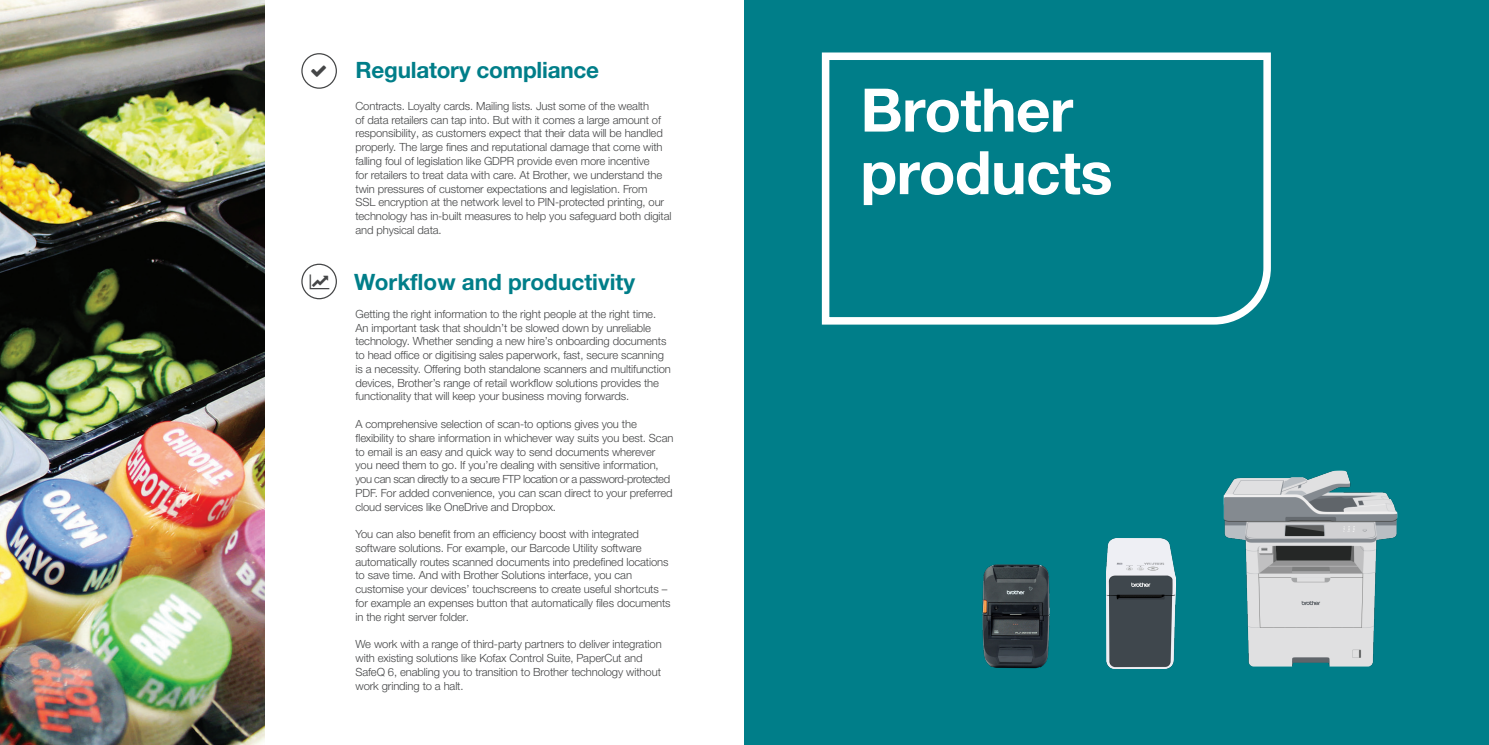
<style>
.page{position:relative;width:1489px;height:745px;background:#fff}
.page>*{position:absolute;margin:0;border:0;box-sizing:border-box;transform-origin:0 0}
.t1{font:700 60px/62.5px "Helvetica Neue LTW1 G";letter-spacing:-.01em;color:#fff}
.t2{font:700 22.5px "Helvetica Neue LTW1 G";letter-spacing:-.01em;color:#007e89}
.t3{font:300 11.25px/13.8px "Helvetica Neue LTW1 G";letter-spacing:-.01em;color:#454647}
</style>
<div class="page">
<img style="left:0;top:0;width:264px;height:744px">
<div style="left:744px;top:0;width:744px;height:744px;background:#007e89"></div>
<img style="left:1106px;top:538px;width:69px;height:130px">
<img style="left:1223px;top:470px;width:175px;height:197px">
<img style="left:982px;top:564px;width:68px;height:104px">
<div style="left:301px;top:263px;width:36px;height:36px;border:1px solid #454647;border-radius:50%"></div>
<div style="left:301px;top:53px;width:36px;height:36px;border:1px solid #454647;border-radius:50%"></div>
<svg style="left:821px;top:52px;width:450px;height:273px"></svg>
<p class="t2" style="left:355px;top:56px;width:245px">Regulatory compliance</p>
<p class="t3" style="left:355px;top:99px;width:318px">Contracts. Loyalty cards. Mailing lists. Just some of the wealth<br>of data retailers can tap into. But with it comes a large amount of responsibility, as customers expect that their data will be handled properly. The large fines and reputational damage that come with falling foul of legislation like GDPR provide even more incentive<br>for retailers to treat data with care. At Brother, we understand the twin pressures of customer expectations and legislation. From<br>SSL encryption at the network level to PIN-protected printing, our technology has in-built measures to help you safeguard both digital and physical data.</p>
<p class="t2" style="left:354px;top:267px;width:282px">Workflow and productivity</p>
<p class="t3" style="left:355px;top:307px;width:317px">Getting the right information to the right people at the right time.<br>An important task that shouldn’t be slowed down by unreliable technology. Whether sending a new hire’s onboarding documents to head office or digitising sales paperwork, fast, secure scanning is a necessity. Offering both standalone scanners and multifunction devices, Brother’s range of retail workflow solutions provides the functionality that will keep your business moving forwards.</p>
<p class="t3" style="left:355px;top:417px;width:319px">A comprehensive selection of scan-to options gives you the flexibility to share information in whichever way suits you best. Scan to email is an easy and quick way to send documents wherever you need them to go. If you’re dealing with sensitive information, you can scan directly to a secure FTP location or a password-protected PDF. For added convenience, you can scan direct to your preferred cloud services like OneDrive and Dropbox.</p>
<p class="t3" style="left:355px;top:527px;width:317px">You can also benefit from an efficiency boost with integrated software solutions. For example, our Barcode Utility software automatically routes scanned documents into predefined locations to save time. And with Brother Solutions interface, you can customise your devices’ touchscreens to create useful shortcuts – for example an expenses button that automatically files documents in the right server folder.</p>
<p class="t3" style="left:355px;top:637px;width:308px">We work with a range of third-party partners to deliver integration with existing solutions like Kofax Control Suite, PaperCut and SafeQ 6, enabling you to transition to Brother technology without work grinding to a halt.</p>
<p class="t1" style="left:860px;top:78px;width:253px">Brother products</p>
</div>
